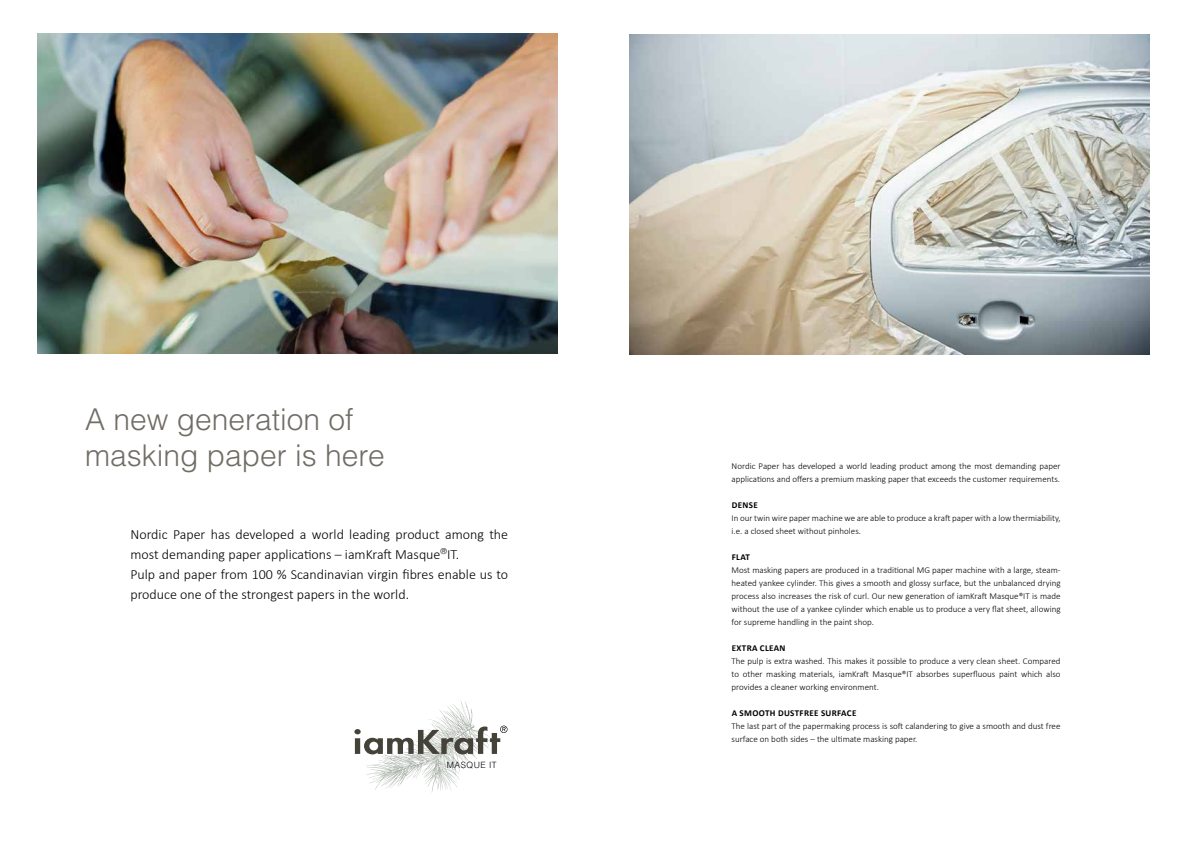
<style>
.page{position:relative;width:1191px;height:842px;background:#fff}
.page>*{position:absolute;margin:0;border:0;box-sizing:border-box;transform-origin:0 0}
.t1{font:300 30px/36px "Helvetica";color:#716d65}
.t2{font:300 14px/20px "Calibri";color:#000}
.t3{font:300 9px/13px "Calibri";color:#000}
.t4{font:700 9px "Calibri";letter-spacing:.04em;color:#000}
.t5{font:300 8.7px "Helvetica LT Std";letter-spacing:.05em;color:#000}
</style>
<div class="page">
<img style="left:38px;top:34px;width:520px;height:320px">
<img style="left:629px;top:34px;width:520px;height:320px">
<svg style="left:354px;top:700px;width:153px;height:93px"></svg>
<h1 class="t1" style="left:85px;top:401px;width:301px">A new generation of masking paper is here</h1>
<h2 class="t2" style="left:130px;top:524px;width:379px">Nordic Paper has developed a world leading product among the most demanding paper applications – iamKraft Masque<sup>®</sup>IT.<br>Pulp and paper from 100 % Scandinavian virgin fibres enable us to produce one of the strongest papers in the world.</h2>
<p class="t5" style="left:447px;top:759px;width:51px">MASQUE IT</p>
<p class="t3" style="left:731px;top:459px;width:330px">Nordic Paper has developed a world leading product among the most demanding paper applications and offers a premium masking paper that exceeds the customer requirements.</p>
<p class="t4" style="left:732px;top:498px;width:28px">DENSE</p>
<p class="t3" style="left:731px;top:511px;width:330px">In our twin wire paper machine we are able to produce a kraft paper with a low thermiability, i.e. a closed sheet without pinholes.</p>
<p class="t4" style="left:732px;top:550px;width:20px">FLAT</p>
<p class="t3" style="left:731px;top:563px;width:330px;text-align:justify">Most masking papers are produced in a traditional MG paper machine with a large, steam&shy;heated yankee cylinder. This gives a smooth and glossy surface, but the unbalanced -drying process also increases the risk of curl. Our new generation of iamKraft Masque®IT is -made without the use of a yankee cylinder which enable us to produce a very flat sheet, allowing for supreme handling in the paint shop.</p>
<p class="t4" style="left:732px;top:641px;width:55px">EXTRA CLEAN</p>
<p class="t3" style="left:731px;top:654px;width:330px;text-align:justify">The pulp is extra washed. This makes it possible to produce a very clean sheet. -Compared to other masking materials, iamKraft Masque®IT absorbes superfluous paint which also provides a cleaner working environment.</p>
<p class="t4" style="left:732px;top:706px;width:126px">A SMOOTH DUSTFREE SURFACE</p>
<p class="t3" style="left:731px;top:719px;width:330px">The last part of the papermaking process is soft calandering to give a smooth and dust free surface on both sides – the ultimate masking paper.</p>
</div>
